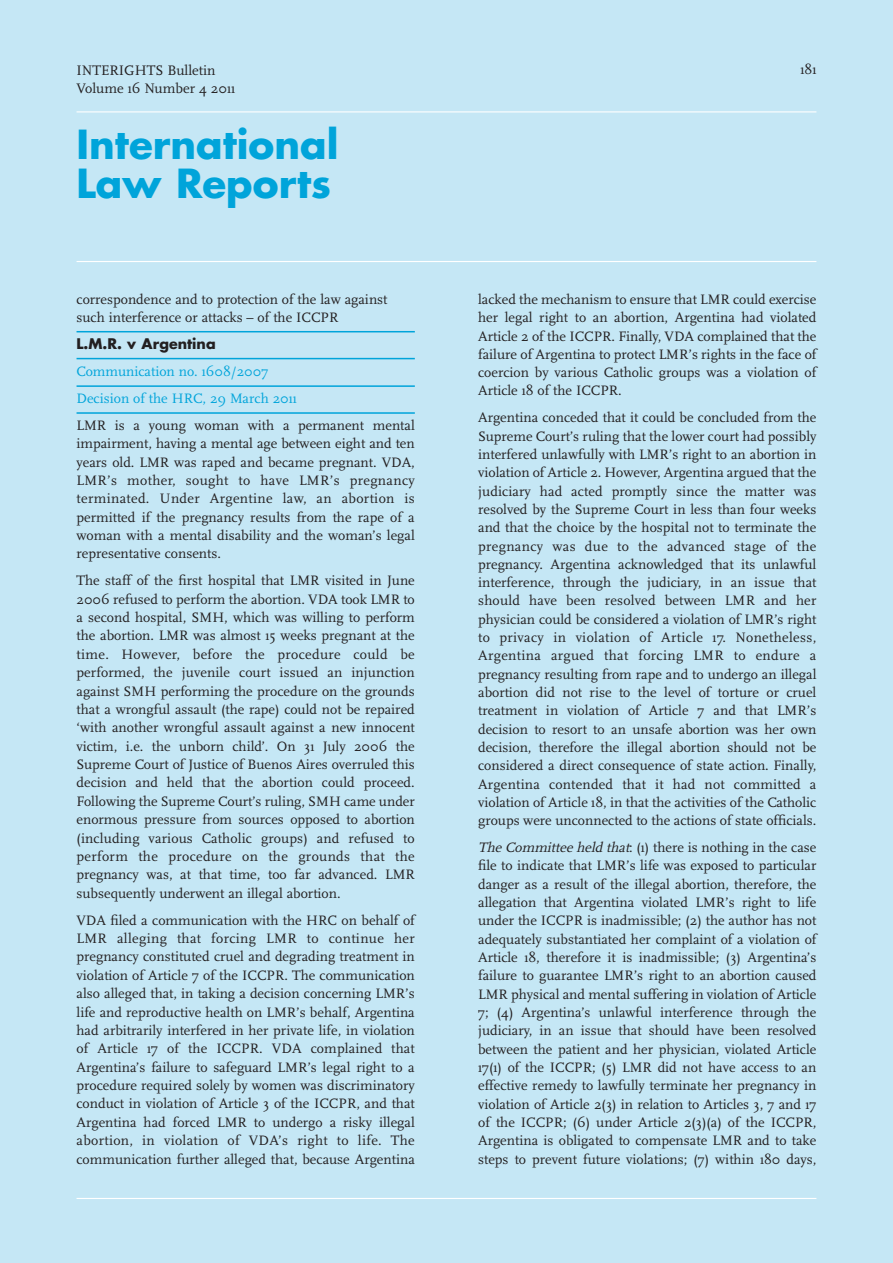
<style>
.page{position:relative;width:893px;height:1263px;background:#c5e7f5}
.page>*{position:absolute;margin:0;border:0;box-sizing:border-box;transform-origin:0 0}
.t1{font:700 39px/39px "Futura Std";color:#00a4da}
.t2{font:14.4px/18px "Scala Pro";color:#231f20}
.t3{font:14.25px/18.3px "Scala Pro";color:#231f20;text-align:justify}
.t4{font:14.25px/26.8px "Scala Pro";color:#00a4da}
.t5{font:700 14.25px "Futura Std";color:#231f20}
.s1{font-style:italic}
</style>
<div class="page">
<hr style="left:77px;top:1198px;width:739px;height:1px;background:#fff">
<hr style="left:77px;top:261px;width:739px;height:1px;background:#fff">
<hr style="left:77px;top:111px;width:739px;height:1px;background:#fff">
<hr style="left:77px;top:331px;width:338px;height:1px;background:#00a4da">
<hr style="left:77px;top:358px;width:338px;height:1px;background:#00a4da">
<hr style="left:77px;top:385px;width:338px;height:2px;background:#00a4da">
<hr style="left:77px;top:412px;width:338px;height:2px;background:#00a4da">
<p class="t2" style="left:77px;top:63px;width:160px">INTERIGHTS Bulletin<br>Volume 16 Number 4 2011</p>
<h1 class="t1" style="left:77px;top:128px;width:264px">International<br>Law Reports</h1>
<p class="t3" style="left:77px;top:292px;width:312px">correspondence and to protection of the law against such interference or attacks – of the ICCPR</p>
<p class="t5" style="left:77px;top:337px;width:141px">L.M.R. v Argentina</p>
<p class="t4" style="left:77px;top:360px;width:222px">Communication no. 1608/2007<br>Decision of the HRC, 29 March 2011</p>
<p class="t3" style="left:77px;top:418px;width:340px">LMR is a young woman with a permanent mental impairment, having a mental age between eight and ten years old. LMR was raped and became pregnant. VDA, LMR’s mother, sought to have LMR’s pregnancy terminated. Under Argentine law, an abortion is permitted if the pregnancy results from the rape of a woman with a mental disability and the woman’s legal representative consents.</p>
<p class="t3" style="left:77px;top:573px;width:340px">The staff of the first hospital that LMR visited in June 2006 refused to perform the abortion. VDA took LMR to a second hospital, SMH, which was willing to perform the abortion. LMR was almost 15 weeks pregnant at the time. However, before the procedure could be performed, the juvenile court issued an injunction against SMH performing the procedure on the grounds that a wrongful assault (the rape) could not be repaired ‘with another wrongful assault against a new innocent victim, i.e. the unborn child’. On 31 July 2006 the Supreme Court of Justice of Buenos Aires overruled this decision and held that the abortion could proceed.<br>Following the Supreme Court’s ruling, SMH came under enormous pressure from sources opposed to abortion (including various Catholic groups) and refused to perform the procedure on the grounds that the pregnancy was, at that time, too far advanced. LMR subsequently underwent an illegal abortion.</p>
<p class="t3" style="left:77px;top:912px;width:340px">VDA filed a communication with the HRC on behalf of LMR alleging that forcing LMR to continue her pregnancy constituted cruel and degrading treatment in violation of Article 7 of the ICCPR. The communication also alleged that, in taking a decision concerning LMR’s life and reproductive health on LMR’s behalf, Argentina had arbitrarily interfered in her private life, in violation of Article 17 of the ICCPR. VDA complained that Argentina’s failure to safeguard LMR’s legal right to a procedure required solely by women was discriminatory conduct in violation of Article 3 of the ICCPR, and that Argentina had forced LMR to undergo a risky illegal abortion, in violation of VDA’s right to life. The communication further alleged that, because Argentina</p>
<p class="t3" style="left:801px;top:62px;width:17px">181</p>
<p class="t3" style="left:478px;top:292px;width:340px">lacked the mechanism to ensure that LMR could exercise her legal right to an abortion, Argentina had violated Article 2 of the ICCPR. Finally, VDA complained that the failure of Argentina to protect LMR’s rights in the face of coercion by various Catholic groups was a violation of Article 18 of the ICCPR.</p>
<p class="t3" style="left:478px;top:410px;width:340px">Argentina conceded that it could be concluded from the Supreme Court’s ruling that the lower court had possibly interfered unlawfully with LMR’s right to an abortion in violation of Article 2. However, Argentina argued that the judiciary had acted promptly since the matter was resolved by the Supreme Court in less than four weeks and that the choice by the hospital not to terminate the pregnancy was due to the advanced stage of the pregnancy. Argentina acknowledged that its unlawful interference, through the judiciary, in an issue that should have been resolved between LMR and her physician could be considered a violation of LMR’s right to privacy in violation of Article 17. Nonetheless, Argentina argued that forcing LMR to endure a pregnancy resulting from rape and to undergo an illegal abortion did not rise to the level of torture or cruel treatment in violation of Article 7 and that LMR’s decision to resort to an unsafe abortion was her own decision, therefore the illegal abortion should not be considered a direct consequence of state action. Finally, Argentina contended that it had not committed a violation of Article 18, in that the activities of the Catholic groups were unconnected to the actions of state officials.</p>
<p class="t3" style="left:478px;top:840px;width:340px"><span class="s1">TheCommitteeheld that</span>: (1) there is nothing in the case file to indicate that LMR’s life was exposed to particular danger as a result of the illegal abortion, therefore, the allegation that Argentina violated LMR’s right to life under the ICCPR is inadmissible; (2) the author has not adequately substantiated her complaint of a violation of Article 18, therefore it is inadmissible; (3) Argentina’s failure to guarantee LMR’s right to an abortion caused LMR physical and mental suffering in violation of Article 7; (4) Argentina’s unlawful interference through the judiciary, in an issue that should have been resolved between the patient and her physician, violated Article 17(1) of the ICCPR; (5) LMR did not have access to an effective remedy to lawfully terminate her pregnancy in violation of Article 2(3) in relation to Articles 3, 7 and 17 of the ICCPR; (6) under Article 2(3)(a) of the ICCPR, Argentina is obligated to compensate LMR and to take steps to prevent future violations; (7) within 180 days,</p>
</div>
